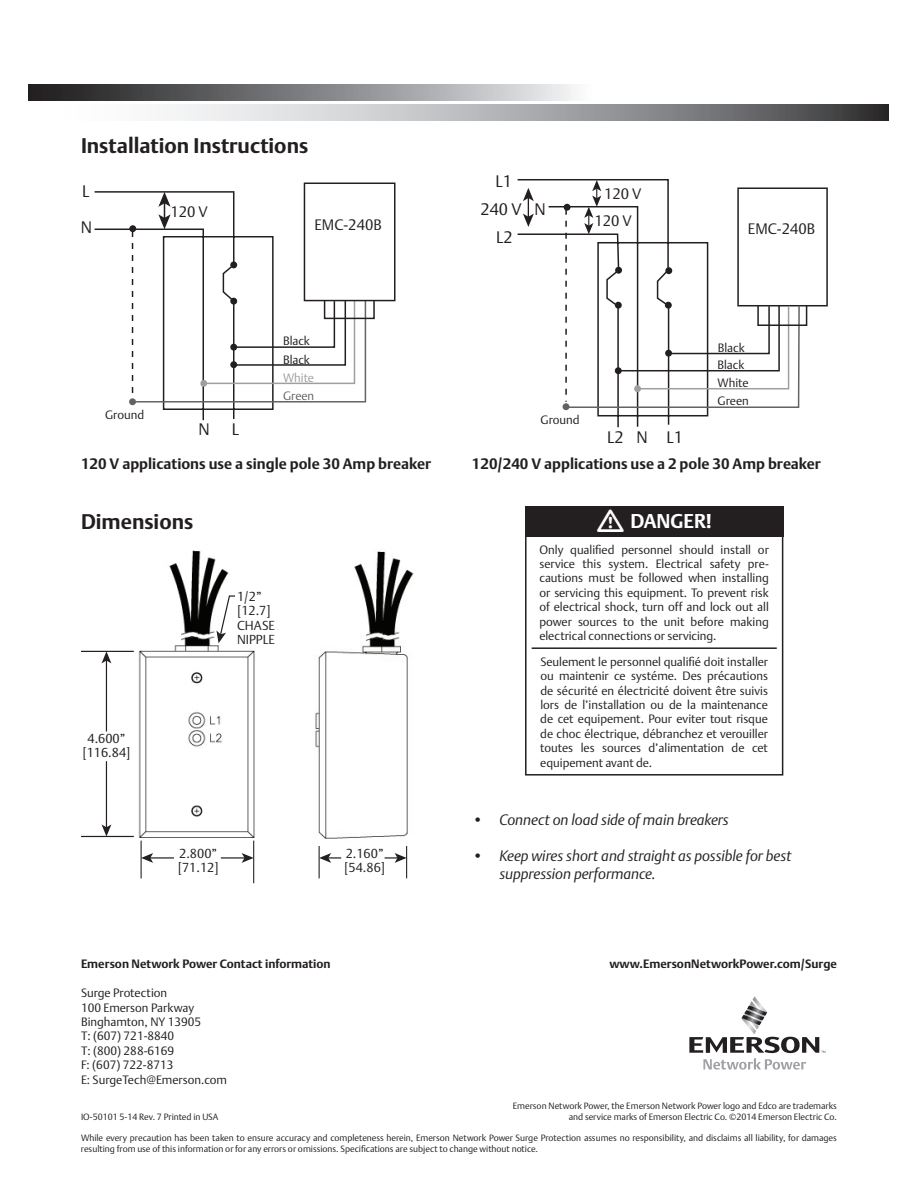
<style>
.page{position:relative;width:918px;height:1188px;background:#fff}
.page>*{position:absolute;margin:0;border:0;box-sizing:border-box;transform-origin:0 0}
.t1{font:700 21px "DTL Argo T";color:#231f20}
.t2{font:700 19.8px "DTL Argo T";color:#fff}
.t3{font:16.5px/28px "DTL Argo T Light";color:#231f20;text-align:center}
.t4{font:italic 15px/18px "DTL Argo T Light";letter-spacing:-.005em;color:#231f20}
.t5{font:700 15px "DTL Argo T";color:#231f20}
.t6{font:15px/27px "DTL Argo T Light";color:#231f20}
.t7{font:12.9px/14.5px "DTL Argo T Light";color:#231f20}
.t8{font:12px/14.4px "DTL Argo T Light";color:#231f20}
.t9{font:700 12px "DTL Argo T";color:#231f20}
.t10{font:12px "DTL Argo T Light";color:#9d9fa2}
.t11{font:12px "DTL Argo T Light";color:#636366}
.t12{font:9px/10.8px "DTL Argo T Light";color:#231f20}
.s1{font-family:"Extra S Two";font-weight:400;font-size:28.8px}
</style>
<div class="page">
<svg style="left:169px;top:105px;width:720px;height:16px;background:#a2a3a5"></svg>
<svg style="left:28px;top:84px;width:547px;height:16px;background:#808082"></svg>
<svg style="left:689px;top:996px;width:136px;height:74px"></svg>
<hr style="left:319px;top:841px;width:1px;height:37px;background:#231f20">
<hr style="left:406px;top:841px;width:1px;height:37px;background:#231f20">
<svg style="left:319px;top:853px;width:22px;height:10px"></svg>
<svg style="left:385px;top:853px;width:22px;height:10px"></svg>
<img style="left:315px;top:551px;width:99px;height:294px">
<img style="left:138px;top:550px;width:117px;height:296px">
<hr style="left:81px;top:651px;width:53px;height:1px;background:#231f20">
<hr style="left:81px;top:836px;width:53px;height:1px;background:#231f20">
<hr style="left:141px;top:841px;width:1px;height:37px;background:#231f20">
<hr style="left:253px;top:841px;width:1px;height:42px;background:#231f20">
<hr style="left:106px;top:660px;width:1px;height:71px;background:#231f20">
<svg style="left:102px;top:652px;width:9px;height:11px"></svg>
<svg style="left:216px;top:595px;width:20px;height:48px"></svg>
<hr style="left:106px;top:761px;width:1px;height:67px;background:#231f20">
<svg style="left:102px;top:824px;width:9px;height:12px"></svg>
<hr style="left:150px;top:857px;width:24px;height:2px;background:#231f20">
<svg style="left:141px;top:853px;width:12px;height:10px"></svg>
<hr style="left:221px;top:857px;width:24px;height:2px;background:#231f20">
<svg style="left:242px;top:853px;width:12px;height:10px"></svg>
<svg style="left:517px;top:179px;width:311px;height:249px"></svg>
<svg style="left:565px;top:180px;width:236px;height:229px"></svg>
<div style="left:757px;top:305px;width:50px;height:21px;border:2px solid #231f20"></div>
<div style="left:564px;top:204px;width:7px;height:7px;background:#231f20;border-radius:50%"></div>
<div style="left:615px;top:267px;width:7px;height:7px;background:#231f20;border-radius:50%"></div>
<div style="left:615px;top:302px;width:7px;height:7px;background:#231f20;border-radius:50%"></div>
<div style="left:615px;top:367px;width:7px;height:7px;background:#231f20;border-radius:50%"></div>
<div style="left:563px;top:403px;width:6px;height:7px;background:#636366;border-radius:50%"></div>
<div style="left:665px;top:267px;width:7px;height:7px;background:#231f20;border-radius:50%"></div>
<div style="left:665px;top:302px;width:7px;height:7px;background:#231f20;border-radius:50%"></div>
<div style="left:665px;top:350px;width:7px;height:7px;background:#231f20;border-radius:50%"></div>
<div style="left:634px;top:385px;width:7px;height:7px;background:#9d9fa2;border-radius:50%"></div>
<div style="left:324px;top:300px;width:51px;height:19px;border:2px solid #231f20"></div>
<svg style="left:94px;top:190px;width:273px;height:231px"></svg>
<div style="left:304px;top:183px;width:91px;height:118px;border:2px solid #231f20"></div>
<div style="left:525px;top:506px;width:258px;height:270px;border:2px solid #231f20"></div>
<div style="left:525px;top:506px;width:258px;height:31px;background:#231f20"></div>
<hr style="left:532px;top:647px;width:245px;height:2px;background:#231f20">
<h1 class="t1" style="left:81px;top:134px;width:229px">Installation Instructions</h1>
<h3 class="t3" style="left:82px;top:177px;width:9px">L</h3>
<h3 class="t3" style="left:81px;top:213px;width:13px">N</h3>
<p class="t6" style="left:171px;top:199px;width:39px">120 V</p>
<p class="t6" style="left:315px;top:212px;width:69px">EMC-240B</p>
<p class="t8" style="left:105px;top:407px;width:41px">Ground</p>
<h3 class="t3" style="left:199px;top:415px;width:13px">N</h3>
<h3 class="t3" style="left:232px;top:415px;width:9px">L</h3>
<p class="t8" style="left:283px;top:332px;width:28px;line-height:18.1px">Black<br>Black</p>
<p class="t10" style="left:283px;top:371px;width:33px">White</p>
<p class="t11" style="left:283px;top:389px;width:33px">Green</p>
<h3 class="t3" style="left:481px;top:167px;width:43px">L1<br>240 V<br>L2</h3>
<h3 class="t3" style="left:535px;top:195px;width:13px">N</h3>
<p class="t6" style="left:595px;top:180px;width:48px;text-indent:9px">120 V<br>120 V</p>
<p class="t6" style="left:748px;top:215px;width:69px">EMC-240B</p>
<p class="t8" style="left:541px;top:412px;width:41px">Ground</p>
<h3 class="t3" style="left:607px;top:423px;width:78px">L2 N L1</h3>
<p class="t8" style="left:718px;top:338px;width:33px;line-height:17.9px">Black<br>Black<br>White<br>Green</p>
<p class="t5" style="left:81px;top:454px;width:352px">120 V applications use a single pole 30 Amp breaker</p>
<p class="t5" style="left:472px;top:454px;width:351px">120/240 V applications use a 2 pole 30 Amp breaker</p>
<h1 class="t1" style="left:81px;top:509px;width:114px">Dimensions</h1>
<p class="t7" style="left:237px;top:589px;width:39px">1/2” [12.7]<br>CHASE<br>NIPPLE</p>
<p class="t7" style="left:82px;top:731px;width:50px;text-align:center">4.600” [116.84]</p>
<p class="t7" style="left:178px;top:846px;width:42px">2.800” [71.12]</p>
<p class="t7" style="left:344px;top:846px;width:42px">2.160” [54.86]</p>
<p class="t9" style="left:81px;top:957px;width:251px">Emerson Network Power Contact information</p>
<p class="t8" style="left:81px;top:986px;width:148px">Surge Protection<br>100 Emerson Parkway<br>Binghamton, NY 13905<br>T: (607) 721-8840<br>T: (800) 288-6169<br>F: (607) 722-8713<br>E: SurgeTech@Emerson.com</p>
<p class="t12" style="left:81px;top:1111px;width:139px">IO-50101 5-14 Rev. 7 Printed in USA</p>
<h2 class="t2" style="left:596px;top:509px;width:118px"><span class="s1">V</span> DANGER!</h2>
<p class="t8" style="left:539px;top:542px;width:231px;text-align:justify">Only qualified personnel should install or service this system. Electrical safety pre&shy;cautions must be followed when installing or servicing this equipment. To prevent risk of electrical shock, turn off and lock out all power sources to the unit before making electrical connections or servicing.</p>
<p class="t8" style="left:540px;top:654px;width:229px;text-align:justify">Seulement le personnel qualifié doit installer ou maintenir ce systéme. Des précautions de sécurité en électricité doivent être suivis lors de l’installation ou de la maintenance de cet equipement. Pour eviter tout risque de choc électrique, débranchez et verouiller toutes les sources d’alimentation de cet equipement avant de.</p>
<p class="t4" style="left:472px;top:810px;width:258px">• Connect on load side of main breakers</p>
<p class="t4" style="left:499px;top:846px;width:293px;text-indent:-27px">• Keep wires short and straight as possible for best suppression performance.</p>
<p class="t9" style="left:609px;top:957px;width:229px">www.EmersonNetworkPower.com/Surge</p>
<p class="t12" style="left:513px;top:1100px;width:326px;text-align:right">Emerson Network Power, the Emerson Network Power logo and Edco are trademarks and service marks of Emerson Electric Co. ©2014 Emerson Electric Co.</p>
<p class="t12" style="left:81px;top:1132px;width:757px">While every precaution has been taken to ensure accuracy and completeness herein, Emerson Network Power Surge Protection assumes no responsibility, and disclaims all liability, for damages resulting from use of this information or for any errors or omissions. Specifications are subject to change without notice.</p>
</div>
